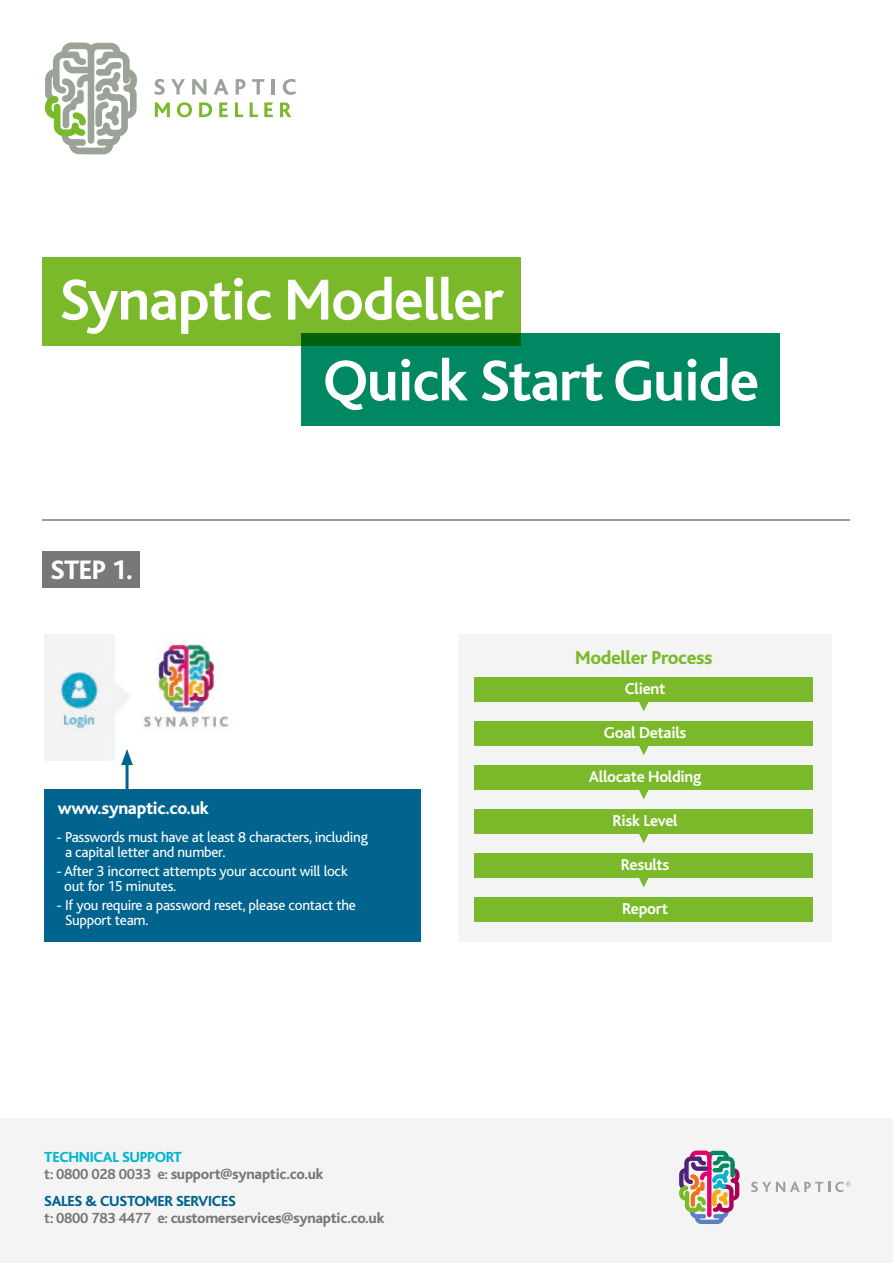
<style>
.page{position:relative;width:893px;height:1263px;background:#fff}
.page>*{position:absolute;margin:0;border:0;box-sizing:border-box;transform-origin:0 0}
.t1{font:700 60.45px "Bliss";letter-spacing:-.02em;color:#fff}
.t2{font:700 60.3px "Bliss";letter-spacing:-.02em;color:#fff}
.t3{font:800 27.9px "Bliss";color:#fff}
.t4{font:800 19.5px "Bliss";letter-spacing:-.02em;color:#7ab929}
.t5{font:800 18px "Bliss";letter-spacing:-.02em;color:#fff}
.t6{font:700 16.5px "Bliss";letter-spacing:-.02em;color:#fff}
.t7{font:800 15.3px/16.5px "Bliss";letter-spacing:-.02em;color:#77787a}
.t8{font:15px/15px "Bliss";letter-spacing:-.02em;color:#fff}
.s1{color:#00b5cd}
.s2{font-weight:700}
.s3{color:#00648f}
</style>
<div class="page">
<div style="left:0;top:1118px;width:893px;height:145px;background:#f4f4f4"></div>
<div style="left:302px;top:334px;width:478px;height:92px;background:#008863"></div>
<div style="left:43px;top:257px;width:478px;height:89px;background:#7ab929"></div>
<div style="left:44px;top:789px;width:377px;height:153px;background:#00648f"></div>
<img style="left:44px;top:635px;width:185px;height:125px">
<hr style="left:126px;top:759px;width:3px;height:140px;background:#00648f">
<svg style="left:121px;top:749px;width:12px;height:16px"></svg>
<hr style="left:43px;top:519px;width:807px;height:1px;background:#9a9a9a">
<div style="left:43px;top:551px;width:97px;height:37px;background:#77787a"></div>
<svg style="left:679px;top:1150px;width:60px;height:74px"></svg>
<div style="left:730px;top:1163px;width:5px;height:14px;background:#008863;border-radius:2px"></div>
<svg style="left:751px;top:1181px;width:99px;height:11px"></svg>
<svg style="left:45px;top:43px;width:92px;height:111px"></svg>
<svg style="left:154px;top:79px;width:11px;height:16px"></svg>
<svg style="left:171px;top:79px;width:14px;height:16px"></svg>
<svg style="left:192px;top:79px;width:15px;height:16px"></svg>
<svg style="left:214px;top:79px;width:14px;height:16px"></svg>
<svg style="left:236px;top:79px;width:10px;height:16px"></svg>
<svg style="left:252px;top:79px;width:13px;height:16px"></svg>
<hr style="left:272px;top:79px;width:3px;height:16px;background:#9ba298">
<svg style="left:283px;top:79px;width:13px;height:16px"></svg>
<svg style="left:155px;top:102px;width:15px;height:15px"></svg>
<svg style="left:177px;top:102px;width:15px;height:15px"></svg>
<svg style="left:199px;top:102px;width:13px;height:15px"></svg>
<svg style="left:219px;top:102px;width:9px;height:15px"></svg>
<svg style="left:235px;top:102px;width:8px;height:15px"></svg>
<svg style="left:250px;top:102px;width:8px;height:15px"></svg>
<svg style="left:264px;top:102px;width:9px;height:15px"></svg>
<svg style="left:280px;top:102px;width:11px;height:15px"></svg>
<div style="left:458px;top:635px;width:373px;height:307px;background:#f4f4f4"></div>
<div style="left:474px;top:677px;width:339px;height:25px;background:#7ab929"></div>
<svg style="left:639px;top:702px;width:10px;height:9px"></svg>
<div style="left:474px;top:721px;width:339px;height:25px;background:#7ab929"></div>
<svg style="left:639px;top:746px;width:10px;height:9px"></svg>
<div style="left:474px;top:765px;width:339px;height:25px;background:#7ab929"></div>
<svg style="left:639px;top:790px;width:10px;height:9px"></svg>
<div style="left:474px;top:809px;width:339px;height:25px;background:#7ab929"></div>
<svg style="left:639px;top:834px;width:10px;height:9px"></svg>
<div style="left:474px;top:853px;width:339px;height:25px;background:#7ab929"></div>
<svg style="left:639px;top:878px;width:10px;height:9px"></svg>
<div style="left:474px;top:897px;width:339px;height:25px;background:#7ab929"></div>
<h1 class="t1" style="left:60px;top:268px;width:446px">Synaptic Modeller</h1>
<h2 class="t2" style="left:323px;top:349px;width:438px">Quick Start Guide</h2>
<h3 class="t3" style="left:50px;top:555px;width:84px">STEP 1.</h3>
<p class="t5" style="left:58px;top:799px;width:153px">www.synaptic.co.uk</p>
<p class="t8" style="left:65px;top:829px;width:304px;text-indent:-9px">- Passwords must have at least 8 characters, including a capital letter and number.</p>
<p class="t8" style="left:64px;top:864px;width:285px;text-indent:-8px">- After 3 incorrect attempts your account will lock out for 15 minutes.</p>
<p class="t8" style="left:65px;top:898px;width:292px;text-indent:-9px">- If you require a password reset, please contact the<br>Support team.</p>
<p class="t7" style="left:44px;top:1149px;width:281px"><span class="s1">TECHNICAL SUPPORT<br></span><span class="s2">t: 0800 028 0033 e:</span> support@synaptic.co.uk</p>
<p class="t7" style="left:44px;top:1193px;width:342px"><span class="s3">SALES &amp; CUSTOMER SERVICES<br></span><span class="s2">t: 0800 783 4477 e:</span> customerservices@synaptic.co.uk</p>
<h3 class="t4" style="left:575px;top:647px;width:139px">Modeller Process</h3>
<p class="t6" style="left:625px;top:680px;width:42px">Client</p>
<p class="t6" style="left:604px;top:724px;width:84px">Goal Details</p>
<p class="t6" style="left:589px;top:768px;width:114px">Allocate Holding</p>
<p class="t6" style="left:613px;top:812px;width:67px">Risk Level</p>
<p class="t6" style="left:621px;top:856px;width:50px">Results</p>
<p class="t6" style="left:622px;top:900px;width:47px">Report</p>
</div>
